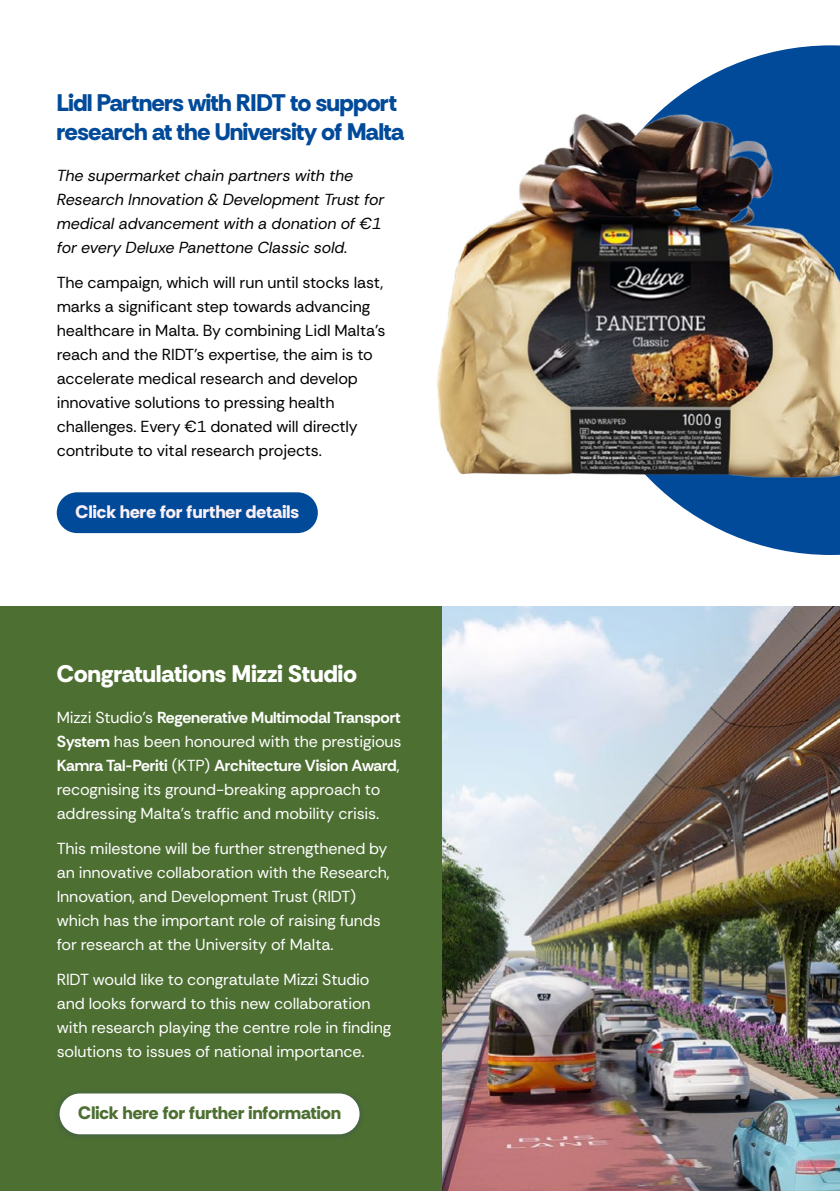
<style>
.page{position:relative;width:840px;height:1191px;background:#fff}
.page>*{position:absolute;margin:0;border:0;box-sizing:border-box;transform-origin:0 0}
.t1{font:800 24px/28.8px "Rethink Sans";letter-spacing:-.01em;color:#004a99}
.t2{font:800 24px "Rethink Sans";letter-spacing:.01em;color:#fff}
.t3{font:800 18px "Rethink Sans";letter-spacing:.01em;color:#4d6f32}
.t4{font:800 18px "Rethink Sans";letter-spacing:.01em;color:#fbf0f6}
.t5{font:16px/24px "Rethink Sans";letter-spacing:-.01em;color:#fff}
.t6{font:16px/24px "Rethink Sans";letter-spacing:-.01em;color:#000}
.t7{font:italic 16px/24px "Rethink Sans";letter-spacing:-.01em;color:#000}
.s1{font-weight:700}
</style>
<div class="page">
<div style="left:0;top:607px;width:839px;height:584px;background:#4d6f32"></div>
<img style="left:442px;top:607px;width:397px;height:584px">
<svg style="left:656px;top:45px;width:183px;height:510px;fill:#004a99"></svg>
<img style="left:437px;top:100px;width:402px;height:386px">
<div style="left:57px;top:492px;width:260px;height:41px;background:#004a99;border-radius:20px"></div>
<div style="left:53px;top:1088px;width:313px;height:54px;background:#283583;opacity:.3"></div>
<div style="left:60px;top:1093px;width:299px;height:41px;background:#fff;border-radius:20px"></div>
<h1 class="t1" style="left:57px;top:88px;width:349px">Lidl Partners with RIDT to support research at the University of Malta</h1>
<p class="t7" style="left:57px;top:163px;width:329px">The supermarket chain partners with the Research Innovation &amp; Development Trust for medical advancement with a donation of €1 for every Deluxe Panettone Classic sold.</p>
<p class="t6" style="left:57px;top:270px;width:330px">The campaign, which will run until stocks last, marks a significant step towards advancing healthcare in Malta. By combining Lidl Malta’s reach and the RIDT’s expertise, the aim is to accelerate medical research and develop innovative solutions to pressing health challenges. Every €1 donated will directly contribute to vital research projects.</p>
<p class="t4" style="left:76px;top:500px;width:225px">Click here for further details</p>
<h1 class="t2" style="left:57px;top:658px;width:301px">Congratulations Mizzi Studio</h1>
<p class="t5" style="left:57px;top:705px;width:346px">Mizzi Studio’s <span class="s1">Regenerative Multimodal Transport System</span> has been honoured with the prestigious <span class="s1">Kamra Tal-Periti</span> (KTP) <span class="s1">Architecture Vision Award</span>, recognising its ground-breaking approach to addressing Malta’s traffic and mobility crisis.</p>
<p class="t5" style="left:57px;top:836px;width:334px">This milestone will be further strengthened by an innovative collaboration with the Research, Innovation, and Development Trust (RIDT) which has the important role of raising funds for research at the University of Malta.</p>
<p class="t5" style="left:57px;top:967px;width:336px">RIDT would like to congratulate Mizzi Studio and looks forward to this new collaboration with research playing the centre role in finding solutions to issues of national importance.</p>
<p class="t3" style="left:78px;top:1101px;width:264px">Click here for further information</p>
</div>
